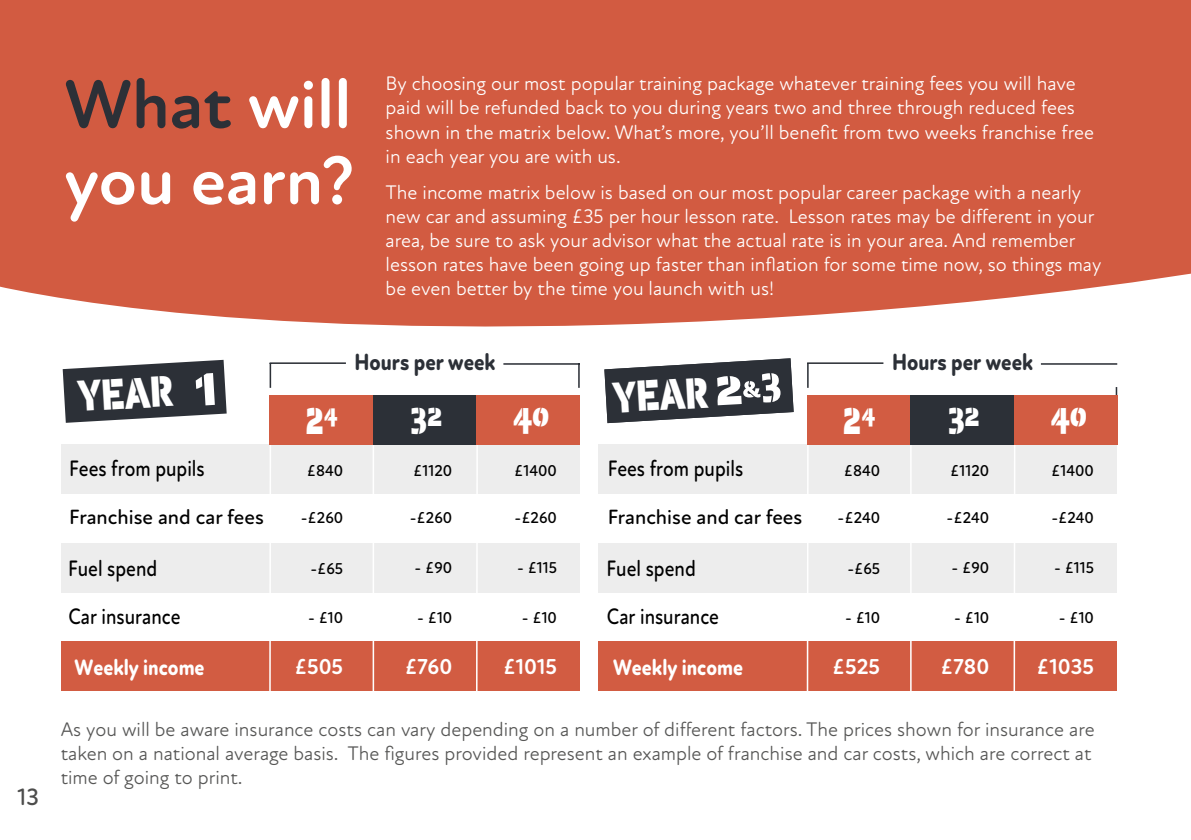
<style>
.page{position:relative;width:1191px;height:840px;background:#fff}
.page>*{position:absolute;margin:0;border:0;box-sizing:border-box;transform-origin:0 0}
.t1{font:700 70px/76px "New Atten Round";color:#fff}
.t2{font:900 46.2px "Laski Sans Stencil";color:#fff;scale:.86 1}
.t3{font:900 38px "Laski Sans Stencil";color:#fff;scale:.86 1}
.t4{font:900 26.6px "Laski Sans Stencil";color:#fff;scale:.86 1}
.t5{font:500 24px "New Atten Round";color:#4d4d4c}
.t6{font:800 23.8px "New Atten Round";color:#2c3037;scale:.86 1}
.t7{font:500 22.8px "New Atten Round";color:#000;scale:.86 1}
.t8{font:800 22.8px "New Atten Round";color:#fff;scale:.86 1}
.t9{font:700 22px "New Atten Round";color:#fff}
.t10{font:500 21px "New Atten Round";color:#000}
.t11{font:20px/24px "New Atten Round";color:#fff}
.t12{font:20px/24px "New Atten Round";color:#575756}
.t13{font:500 16px "New Atten Round";color:#000}
.s1{color:#2c3037}
.s2{font-size:67px}
.s3{font-size:54.4px}
</style>
<div class="page">
<div style="left:0;top:0;width:1191px;height:330px;background:#d25b41"></div>
<svg style="left:0;top:273px;width:1191px;height:418px"></svg>
<div style="left:61px;top:444px;width:519px;height:49px;background:#ededed"></div>
<div style="left:61px;top:542px;width:519px;height:50px;background:#ededed"></div>
<hr style="left:269px;top:362px;width:77px;height:2px;background:#2c3037">
<hr style="left:503px;top:363px;width:77px;height:1px;background:#2c3037">
<hr style="left:578px;top:363px;width:2px;height:24px;background:#2c3037">
<svg style="left:270px;top:364px;width:1px;height:23px"></svg>
<div style="left:61px;top:641px;width:519px;height:49px;background:#d25c42"></div>
<hr style="left:269px;top:443px;width:2px;height:247px;background:#fff">
<hr style="left:372px;top:445px;width:2px;height:245px;background:#fff">
<hr style="left:476px;top:443px;width:2px;height:247px;background:#fff">
<div style="left:269px;top:395px;width:104px;height:49px;background:#d25c42"></div>
<div style="left:373px;top:395px;width:103px;height:49px;background:#2c3037"></div>
<div style="left:476px;top:395px;width:104px;height:49px;background:#d25c42"></div>
<svg style="left:63px;top:359px;width:164px;height:63px;background:#4d5157"></svg>
<div style="left:598px;top:444px;width:519px;height:49px;background:#ededed"></div>
<div style="left:598px;top:542px;width:519px;height:50px;background:#ededed"></div>
<hr style="left:807px;top:362px;width:76px;height:2px;background:#2c3037">
<hr style="left:1041px;top:363px;width:76px;height:1px;background:#2c3037">
<hr style="left:1115px;top:387px;width:2px;height:24px;background:#2c3037">
<svg style="left:807px;top:364px;width:1px;height:23px"></svg>
<div style="left:598px;top:641px;width:519px;height:49px;background:#d25c42"></div>
<hr style="left:806px;top:443px;width:2px;height:247px;background:#fff">
<hr style="left:910px;top:445px;width:1px;height:245px;background:#fff">
<hr style="left:1013px;top:443px;width:2px;height:247px;background:#fff">
<div style="left:807px;top:395px;width:103px;height:49px;background:#d25c42"></div>
<div style="left:910px;top:395px;width:103px;height:49px;background:#2c3037"></div>
<div style="left:1014px;top:395px;width:103px;height:49px;background:#d25c42"></div>
<svg style="left:604px;top:358px;width:189px;height:65px"></svg>
<p class="t5" style="left:18px;top:782px;width:23px">13</p>
<h1 class="t1" style="left:64px;top:68px;width:292px"><span class="s1">What</span> will you earn?</h1>
<p class="t11" style="left:386px;top:72px;width:710px">By choosing our most popular training package whatever training fees you will have paid will be refunded back to you during years two and three through reduced fees shown in the matrix below. What’s more, you’ll benefit from two weeks franchise free in each year you are with us.</p>
<p class="t11" style="left:386px;top:180px;width:717px">The income matrix below is based on our most popular career package with a nearly new car and assuming £35 per hour lesson rate. Lesson rates may be different in your area, be sure to ask your advisor what the actual rate is in your area. And remember lesson rates have been going up faster than inflation for some time now, so things may be even better by the time you launch with us!</p>
<h2 class="t2" style="left:76px;top:366px;width:163px;rotate:-3deg">YEAR <span class="s2">1</span></h2>
<p class="t6" style="left:354px;top:347px;width:165px">Hours per week</p>
<h3 class="t4" style="left:305px;top:394px;width:39px">4<span class="s3">2</span></h3>
<h3 class="t3" style="left:410px;top:388px;width:38px">32</h3>
<h3 class="t3" style="left:513px;top:388px;width:43px">40</h3>
<h2 class="t2" style="left:611px;top:367px;width:112px;rotate:-3deg">YEAR</h2>
<p class="t6" style="left:892px;top:347px;width:165px">Hours per week</p>
<h3 class="t4" style="left:842px;top:394px;width:39px">4<span class="s3">2</span></h3>
<h3 class="t3" style="left:948px;top:388px;width:38px">32</h3>
<h3 class="t3" style="left:1050px;top:388px;width:43px">40</h3>
<p class="t7" style="left:69px;top:455px;width:159px">Fees from pupils</p>
<p class="t10" style="left:69px;top:503px;width:196px">Franchise and car fees</p>
<p class="t7" style="left:68px;top:554px;width:105px">Fuel spend</p>
<p class="t13" style="left:307px;top:461px;width:38px">£840</p>
<p class="t13" style="left:301px;top:508px;width:44px">-£260</p>
<p class="t13" style="left:310px;top:559px;width:34px">-£65</p>
<p class="t13" style="left:413px;top:461px;width:40px">£1120</p>
<p class="t13" style="left:410px;top:508px;width:44px">-£260</p>
<p class="t13" style="left:414px;top:557px;width:39px">- £90</p>
<p class="t13" style="left:517px;top:557px;width:41px">- £115</p>
<p class="t13" style="left:514px;top:461px;width:44px">£1400</p>
<p class="t13" style="left:514px;top:508px;width:44px">-£260</p>
<p class="t7" style="left:607px;top:455px;width:159px">Fees from pupils</p>
<p class="t10" style="left:608px;top:503px;width:196px">Franchise and car fees</p>
<p class="t7" style="left:606px;top:554px;width:105px">Fuel spend</p>
<p class="t13" style="left:843px;top:461px;width:38px">£840</p>
<p class="t13" style="left:837px;top:508px;width:44px">-£240</p>
<p class="t13" style="left:847px;top:559px;width:34px">-£65</p>
<p class="t13" style="left:950px;top:461px;width:40px">£1120</p>
<p class="t13" style="left:946px;top:508px;width:44px">-£240</p>
<p class="t13" style="left:951px;top:557px;width:39px">- £90</p>
<p class="t13" style="left:1054px;top:557px;width:41px">- £115</p>
<p class="t13" style="left:1051px;top:461px;width:44px">£1400</p>
<p class="t13" style="left:1051px;top:508px;width:44px">-£240</p>
<p class="t7" style="left:68px;top:602px;width:132px">Car insurance</p>
<p class="t8" style="left:75px;top:653px;width:153px">Weekly income</p>
<p class="t7" style="left:607px;top:602px;width:132px">Car insurance</p>
<p class="t8" style="left:613px;top:653px;width:153px">Weekly income</p>
<p class="t13" style="left:308px;top:607px;width:37px">- £10</p>
<p class="t13" style="left:417px;top:607px;width:37px">- £10</p>
<p class="t13" style="left:522px;top:607px;width:37px">- £10</p>
<p class="t13" style="left:845px;top:607px;width:37px">- £10</p>
<p class="t13" style="left:954px;top:607px;width:37px">- £10</p>
<p class="t13" style="left:1058px;top:607px;width:37px">- £10</p>
<p class="t9" style="left:832px;top:653px;width:49px">£525</p>
<p class="t9" style="left:940px;top:653px;width:50px">£780</p>
<p class="t9" style="left:1036px;top:653px;width:59px">£1035</p>
<p class="t9" style="left:294px;top:653px;width:50px">£505</p>
<p class="t9" style="left:405px;top:653px;width:49px">£760</p>
<p class="t9" style="left:503px;top:653px;width:56px">£1015</p>
<p class="t12" style="left:61px;top:717px;width:1035px">As you will be aware insurance costs can vary depending on a number of different factors. The prices shown for insurance are taken on a national average basis. The figures provided represent an example of franchise and car costs, which are correct at time of going to print.</p>
</div>
